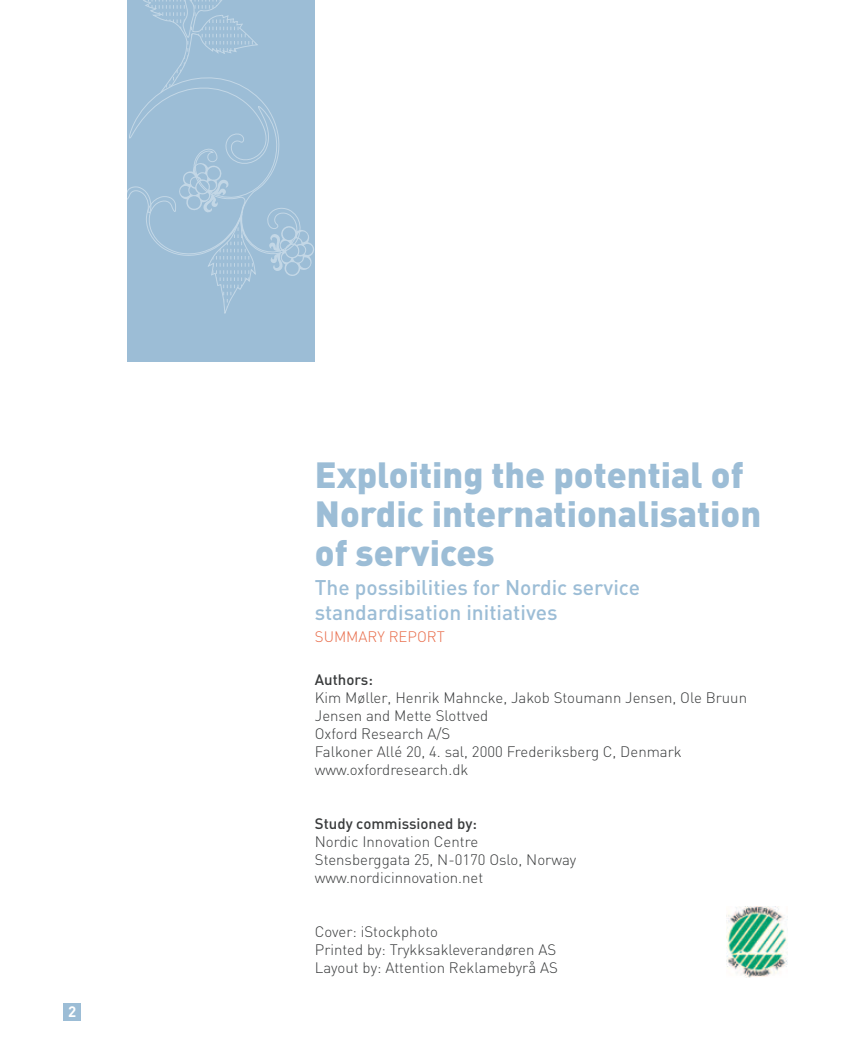
<style>
.page{position:relative;width:851px;height:1063px;background:#fff}
.page>*{position:absolute;margin:0;border:0;box-sizing:border-box;transform-origin:0 0}
.t1{font:900 36px/39px "DIN";color:#9cbdd6}
.t2{font:500 21px/25.2px "DIN";color:#9cbdd6}
.t3{font:300 15px/18px "DIN";color:#383a3b}
.t4{font:500 15px "DIN";color:#383a3b}
.t5{font:300 15px "DIN";color:#e86c4a}
.t6{font:700 15px "DIN";color:#fff}
</style>
<div class="page">
<div style="left:64px;top:1003px;width:17px;height:17px;background:#9cbdd6"></div>
<div style="left:128px;top:0;width:187px;height:361px;background:#9cbdd6"></div>
<svg style="left:128px;top:0;width:186px;height:314px"></svg>
<img style="left:726px;top:907px;width:61px;height:70px">
<p class="t6" style="left:68px;top:1002px;width:10px">2</p>
<h1 class="t1" style="left:315px;top:454px;width:448px">Exploiting the potential of<br>Nordic internationalisation of services</h1>
<h2 class="t2" style="left:315px;top:574px;width:327px">The possibilities for Nordic service standardisation initiatives</h2>
<p class="t5" style="left:315px;top:627px;width:20px">SUMMARY</p>
<p class="t5" style="left:388px;top:627px;width:11px">REPOR</p>
<p class="t5" style="left:436px;top:627px;width:10px">T</p>
<p class="t4" style="left:315px;top:670px;width:60px">Authors:</p>
<p class="t3" style="left:315px;top:689px;width:433px">Kim Møller, Henrik Mahncke, Jakob Stoumann Jensen, Ole Bruun Jensen and M ette Slottved<br>Oxford Research A/S<br>Falkoner Allé 20, 4. sal, 2000 Frederiksberg C, Denmark www.oxfordresearch.dk</p>
<p class="t4" style="left:315px;top:814px;width:163px">Study commissioned by:</p>
<p class="t3" style="left:315px;top:833px;width:263px">Nordic Innovation Centre<br>Stensberggata 25, N-0170 Oslo, Norway www.nordicinnovation.net</p>
<p class="t3" style="left:315px;top:923px;width:244px">Cover: iStockphoto<br>Printed by: Trykksakleverandøren AS<br>Layout by: Attention Reklamebyrå AS</p>
</div>
